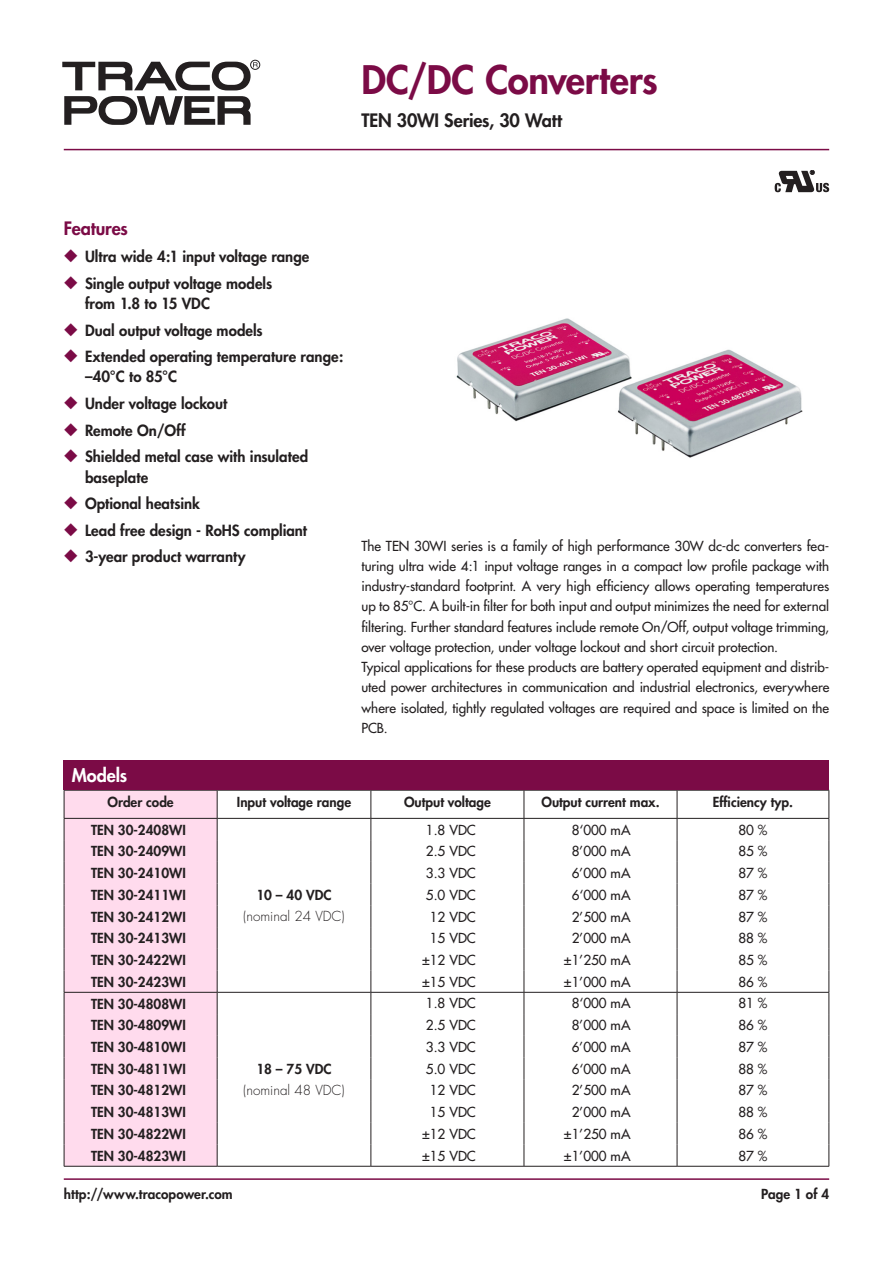
<style>
.page{position:relative;width:893px;height:1263px;background:#fff}
.page>*{position:absolute;margin:0;border:0;box-sizing:border-box;transform-origin:0 0}
.t1{font:800 38.25px "Futura";letter-spacing:-.005em;color:#7b0b46}
.t2{font:800 18px "Futura";letter-spacing:-.01em;color:#231f20}
.t3{font:800 18px "Futura";letter-spacing:-.01em;color:#7b0b46}
.t4{font:800 18px "Futura";letter-spacing:-.005em;color:#fff}
.t5{font:800 15px/20.2px "Futura";color:#231f20}
.t6{font:13.5px/20.2px "Futura";color:#231f20}
.t7{font:800 13.5px "Futura";color:#231f20}
.t8{font:300 13.5px "Futura";color:#231f20}
.s1{color:#7b0b46}
</style>
<div class="page">
<div style="left:250px;top:60px;width:10px;height:10px;border:1px solid #231f20;border-radius:50%"></div>
<svg style="left:64px;top:96px;width:187px;height:29px"></svg>
<svg style="left:62px;top:62px;width:196px;height:28px"></svg>
<hr style="left:64px;top:1178px;width:765px;height:2px;background:#7b0b46">
<hr style="left:64px;top:149px;width:765px;height:1px;background:#7b0b46">
<img style="left:456px;top:318px;width:347px;height:140px">
<div style="left:65px;top:791px;width:152px;height:375px;background:#ffdbed"></div>
<hr style="left:64px;top:790px;width:153px;height:1px;background:#231f20">
<hr style="left:217px;top:790px;width:154px;height:1px;background:#231f20">
<hr style="left:371px;top:790px;width:153px;height:1px;background:#231f20">
<hr style="left:524px;top:790px;width:153px;height:1px;background:#231f20">
<hr style="left:677px;top:790px;width:152px;height:1px;background:#231f20">
<svg style="left:64px;top:790px;width:1px;height:376px"></svg>
<svg style="left:217px;top:790px;width:1px;height:376px"></svg>
<svg style="left:371px;top:790px;width:1px;height:376px"></svg>
<svg style="left:524px;top:790px;width:1px;height:376px"></svg>
<svg style="left:677px;top:790px;width:1px;height:376px"></svg>
<svg style="left:829px;top:790px;width:1px;height:376px"></svg>
<hr style="left:64px;top:1166px;width:153px;height:1px;background:#231f20">
<hr style="left:217px;top:1166px;width:154px;height:1px;background:#231f20">
<hr style="left:371px;top:1166px;width:153px;height:1px;background:#231f20">
<hr style="left:524px;top:1166px;width:153px;height:1px;background:#231f20">
<hr style="left:677px;top:1166px;width:152px;height:1px;background:#231f20">
<hr style="left:64px;top:818px;width:153px;height:1px;background:#231f20">
<hr style="left:217px;top:818px;width:154px;height:1px;background:#231f20">
<hr style="left:371px;top:818px;width:153px;height:1px;background:#231f20">
<hr style="left:524px;top:818px;width:153px;height:1px;background:#231f20">
<hr style="left:677px;top:818px;width:152px;height:1px;background:#231f20">
<hr style="left:64px;top:992px;width:153px;height:1px;background:#231f20">
<hr style="left:217px;top:992px;width:154px;height:1px;background:#231f20">
<hr style="left:371px;top:992px;width:153px;height:1px;background:#231f20">
<hr style="left:524px;top:992px;width:153px;height:1px;background:#231f20">
<hr style="left:677px;top:992px;width:152px;height:1px;background:#231f20">
<div style="left:64px;top:760px;width:765px;height:30px;background:#7b0b46"></div>
<svg style="left:775px;top:170px;width:54px;height:22px"></svg>
<h1 class="t1" style="left:361px;top:56px;width:298px">DC/DC Converters</h1>
<h2 class="t2" style="left:361px;top:109px;width:202px">TEN 30WI Series, 30 Watt</h2>
<h2 class="t3" style="left:64px;top:217px;width:66px">Features</h2>
<p class="t5" style="left:64px;top:246px;width:247px"><span class="s1">◆</span> Ultra wide 4:1 input voltage range</p>
<p class="t5" style="left:85px;top:273px;width:189px;text-indent:-21px"><span class="s1">◆</span> Single output voltage models from 1.8 to 15 VDC</p>
<p class="t5" style="left:64px;top:320px;width:200px"><span class="s1">◆</span> Dual output voltage models</p>
<p class="t5" style="left:85px;top:346px;width:260px;text-indent:-21px"><span class="s1">◆</span> Extended operating temperature range: –40°C to 85°C</p>
<p class="t5" style="left:64px;top:393px;width:165px"><span class="s1">◆</span> Under voltage lockout</p>
<p class="t5" style="left:64px;top:420px;width:124px"><span class="s1">◆</span> Remote On/Off</p>
<p class="t5" style="left:85px;top:447px;width:225px;text-indent:-21px"><span class="s1">◆</span> Shielded metal case with insulated baseplate</p>
<p class="t5" style="left:64px;top:493px;width:138px"><span class="s1">◆</span> Optional heatsink</p>
<p class="t5" style="left:64px;top:520px;width:245px"><span class="s1">◆</span> Lead free design - RoHS compliant</p>
<p class="t5" style="left:64px;top:547px;width:183px"><span class="s1">◆</span> 3-year product warranty</p>
<h2 class="t4" style="left:72px;top:764px;width:57px">Models</h2>
<p class="t6" style="left:361px;top:536px;width:469px">The TEN 30WI series is a family of high performance 30W dc-dc converters fea&shy;turing ultra wide 4:1 input voltage ranges in a compact low profile package with industry-standard footprint. A very high efficiency allows operating temperatures up to 85°C. A built-in filter for both input and output minimizes the need for external filtering. Further standard features include remote On/Off, output voltage trimming, over voltage protection, under voltage lockout and short circuit protection.<br>Typical applications for these products are battery operated equipment and distrib&shy;uted power architectures in communication and industrial electronics, everywhere where isolated, tightly regulated voltages are required and space is limited on the PCB.</p>
<p class="t7" style="left:108px;top:793px;width:68px">Order code</p>
<p class="t7" style="left:237px;top:793px;width:116px">Input voltage range</p>
<p class="t7" style="left:404px;top:793px;width:88px">Output voltage</p>
<p class="t7" style="left:541px;top:793px;width:120px">Output current max.</p>
<p class="t7" style="left:713px;top:793px;width:82px">Efficiency typ.</p>
<p class="t7" style="left:91px;top:821px;width:96px">TEN 30-2408WI</p>
<p class="t6" style="left:426px;top:819px;width:51px">1.8 VDC</p>
<p class="t6" style="left:572px;top:819px;width:60px">8‘000 mA</p>
<p class="t6" style="left:738px;top:819px;width:31px">80 %</p>
<p class="t7" style="left:91px;top:843px;width:96px">TEN 30-2409WI</p>
<p class="t6" style="left:426px;top:841px;width:51px">2.5 VDC</p>
<p class="t6" style="left:572px;top:841px;width:60px">8’000 mA</p>
<p class="t6" style="left:738px;top:841px;width:31px">85 %</p>
<p class="t7" style="left:91px;top:864px;width:96px">TEN 30-2410WI</p>
<p class="t6" style="left:426px;top:863px;width:51px">3.3 VDC</p>
<p class="t6" style="left:572px;top:863px;width:60px">6’000 mA</p>
<p class="t6" style="left:738px;top:863px;width:31px">87 %</p>
<p class="t7" style="left:91px;top:886px;width:96px">TEN 30-2411WI</p>
<p class="t7" style="left:256px;top:886px;width:77px">10 – 40 VDC</p>
<p class="t6" style="left:426px;top:885px;width:51px">5.0 VDC</p>
<p class="t6" style="left:572px;top:885px;width:60px">6‘000 mA</p>
<p class="t6" style="left:738px;top:885px;width:31px">87 %</p>
<p class="t7" style="left:91px;top:908px;width:96px">TEN 30-2412WI</p>
<p class="t8" style="left:243px;top:908px;width:103px">(nominal 24 VDC)</p>
<p class="t6" style="left:430px;top:906px;width:48px">12 VDC</p>
<p class="t6" style="left:572px;top:906px;width:60px">2’500 mA</p>
<p class="t6" style="left:738px;top:906px;width:31px">87 %</p>
<p class="t7" style="left:91px;top:930px;width:96px">TEN 30-2413WI</p>
<p class="t6" style="left:430px;top:928px;width:48px">15 VDC</p>
<p class="t6" style="left:572px;top:928px;width:60px">2’000 mA</p>
<p class="t6" style="left:738px;top:928px;width:31px">88 %</p>
<p class="t7" style="left:91px;top:951px;width:96px">TEN 30-2422WI</p>
<p class="t6" style="left:422px;top:950px;width:55px">±12 VDC</p>
<p class="t6" style="left:564px;top:950px;width:68px">±1’250 mA</p>
<p class="t6" style="left:738px;top:950px;width:31px">85 %</p>
<p class="t7" style="left:91px;top:973px;width:96px">TEN 30-2423WI</p>
<p class="t6" style="left:422px;top:972px;width:55px">±15 VDC</p>
<p class="t6" style="left:564px;top:972px;width:68px">±1’000 mA</p>
<p class="t6" style="left:738px;top:972px;width:31px">86 %</p>
<p class="t7" style="left:91px;top:995px;width:96px">TEN 30-4808WI</p>
<p class="t6" style="left:426px;top:993px;width:51px">1.8 VDC</p>
<p class="t6" style="left:572px;top:993px;width:60px">8‘000 mA</p>
<p class="t6" style="left:738px;top:993px;width:31px">81 %</p>
<p class="t7" style="left:91px;top:1017px;width:96px">TEN 30-4809WI</p>
<p class="t6" style="left:426px;top:1015px;width:51px">2.5 VDC</p>
<p class="t6" style="left:572px;top:1015px;width:60px">8’000 mA</p>
<p class="t6" style="left:738px;top:1015px;width:31px">86 %</p>
<p class="t7" style="left:91px;top:1038px;width:96px">TEN 30-4810WI</p>
<p class="t6" style="left:426px;top:1037px;width:51px">3.3 VDC</p>
<p class="t6" style="left:572px;top:1037px;width:60px">6’000 mA</p>
<p class="t6" style="left:738px;top:1037px;width:31px">87 %</p>
<p class="t7" style="left:91px;top:1060px;width:96px">TEN 30-4811WI</p>
<p class="t7" style="left:256px;top:1060px;width:77px">18 – 75 VDC</p>
<p class="t6" style="left:426px;top:1059px;width:51px">5.0 VDC</p>
<p class="t6" style="left:572px;top:1059px;width:60px">6‘000 mA</p>
<p class="t6" style="left:738px;top:1059px;width:31px">88 %</p>
<p class="t7" style="left:91px;top:1082px;width:96px">TEN 30-4812WI</p>
<p class="t8" style="left:243px;top:1082px;width:103px">(nominal 48 VDC)</p>
<p class="t6" style="left:430px;top:1080px;width:48px">12 VDC</p>
<p class="t6" style="left:572px;top:1080px;width:60px">2’500 mA</p>
<p class="t6" style="left:738px;top:1080px;width:31px">87 %</p>
<p class="t7" style="left:91px;top:1104px;width:96px">TEN 30-4813WI</p>
<p class="t6" style="left:430px;top:1102px;width:48px">15 VDC</p>
<p class="t6" style="left:572px;top:1102px;width:60px">2’000 mA</p>
<p class="t6" style="left:738px;top:1102px;width:31px">88 %</p>
<p class="t7" style="left:91px;top:1125px;width:96px">TEN 30-4822WI</p>
<p class="t6" style="left:422px;top:1124px;width:55px">±12 VDC</p>
<p class="t6" style="left:564px;top:1124px;width:68px">±1’250 mA</p>
<p class="t6" style="left:738px;top:1124px;width:31px">86 %</p>
<p class="t7" style="left:91px;top:1147px;width:96px">TEN 30-4823WI</p>
<p class="t6" style="left:422px;top:1145px;width:55px">±15 VDC</p>
<p class="t6" style="left:564px;top:1145px;width:68px">±1’000 mA</p>
<p class="t6" style="left:738px;top:1145px;width:31px">87 %</p>
<p class="t7" style="left:64px;top:1185px;width:170px">http://www.tracopower.com</p>
<p class="t7" style="left:761px;top:1185px;width:69px">Page 1 of 4</p>
</div>
